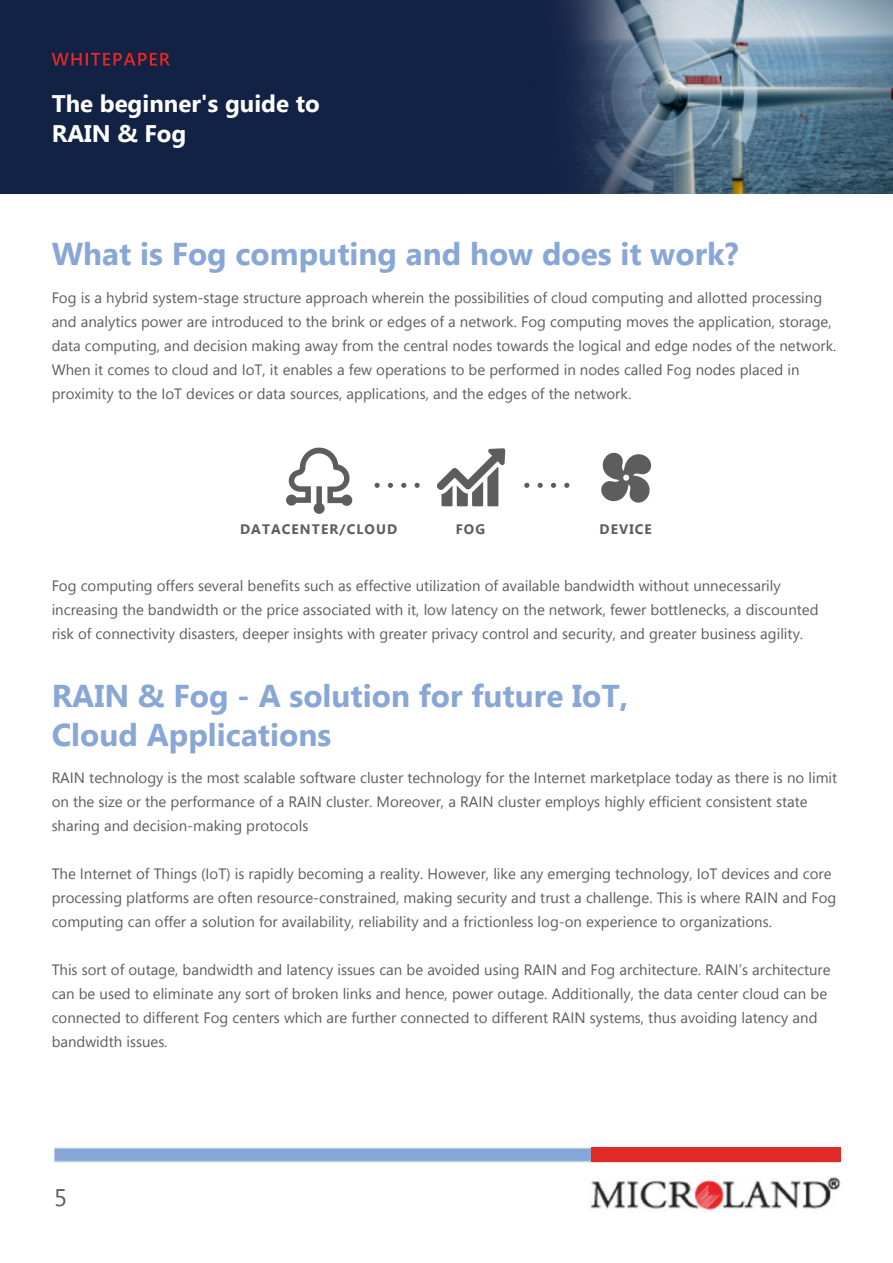
<style>
.page{position:relative;width:893px;height:1263px;background:#fff}
.page>*{position:absolute;margin:0;border:0;box-sizing:border-box;transform-origin:0 0}
.t1{font:700 31.5px/39px "Segoe UI";color:#88a6d6}
.t2{font:700 24px/30px "Segoe UI";color:#fff}
.t3{font:24px "Segoe UI";color:#5d5d5d}
.t4{font:15px/24px "Segoe UI";color:#5d5d5d}
.t5{font:700 13.8px "Segoe UI";letter-spacing:.08em;color:#5d5d5d}
</style>
<div class="page">
<img style="left:0;top:193px;width:893px;height:1019px">
<img style="left:0;top:0;width:893px;height:193px">
<svg style="left:286px;top:448px;width:66px;height:66px"></svg>
<svg style="left:436px;top:448px;width:69px;height:58px"></svg>
<svg style="left:601px;top:453px;width:50px;height:50px"></svg>
<svg style="left:375px;top:483px;width:5px;height:5px"></svg>
<svg style="left:388px;top:483px;width:5px;height:5px"></svg>
<svg style="left:401px;top:483px;width:5px;height:5px"></svg>
<svg style="left:415px;top:483px;width:5px;height:5px"></svg>
<svg style="left:524px;top:483px;width:5px;height:5px"></svg>
<svg style="left:538px;top:483px;width:5px;height:5px"></svg>
<svg style="left:551px;top:483px;width:5px;height:5px"></svg>
<svg style="left:564px;top:483px;width:5px;height:5px"></svg>
<div style="left:591px;top:1148px;width:250px;height:14px;background:#e02a26"></div>
<img style="left:52px;top:53px;width:118px;height:12px">
<h2 class="t2" style="left:52px;top:87px;width:270px">The beginner's guide to<br>RAIN &amp; Fog</h2>
<h1 class="t1" style="left:52px;top:232px;width:688px">What is Fog computing and how does it work?</h1>
<p class="t4" style="left:52px;top:286px;width:786px">Fog is a hybrid system-stage structure approach wherein the possibilities of cloud computing and allotted processing and analytics power are introduced to the brink or edges of a network. Fog computing moves the application, storage, data computing, and decision making away from the central nodes towards the logical and edge nodes of the network.<br>When it comes to cloud and IoT, it enables a few operations to be performed in nodes called Fog nodes placed in proximity to the IoT devices or data sources, applications, and the edges of the network.</p>
<p class="t5" style="left:240px;top:519px;width:159px">DATACENTER/CLOUD</p>
<p class="t5" style="left:456px;top:519px;width:31px">FOG</p>
<p class="t5" style="left:599px;top:519px;width:54px">DEVICE</p>
<p class="t4" style="left:52px;top:574px;width:768px">Fog computing offers several benefits such as effective utilization of available bandwidth without unnecessarily increasing the bandwidth or the price associated with it, low latency on the network, fewer bottlenecks, a discounted risk of connectivity disasters, deeper insights with greater privacy control and security, and greater business agility.</p>
<h1 class="t1" style="left:52px;top:674px;width:578px">RAIN &amp; Fog - A solution for future IoT,<br>Cloud Applications</h1>
<p class="t4" style="left:52px;top:766px;width:787px">RAIN technology is the most scalable software cluster technology for the Internet marketplace today as there is no limit on the size or the performance of a RAIN cluster. Moreover, a RAIN cluster employs highly efficient consistent state sharing and decision-making protocols</p>
<p class="t4" style="left:52px;top:862px;width:786px">The Internet of Things (IoT) is rapidly becoming a reality. However, like any emerging technology, IoT devices and core processing platforms are often resource-constrained, making security and trust a challenge. This is where RAIN and Fog computing can offer a solution for availability, reliability and a frictionless log-on experience to organizations.</p>
<p class="t4" style="left:52px;top:958px;width:780px">This sort of outage, bandwidth and latency issues can be avoided using RAIN and Fog architecture. RAIN’s architecture can be used to eliminate any sort of broken links and hence, power outage. Additionally, the data center cloud can be connected to different Fog centers which are further connected to different RAIN systems, thus avoiding latency and bandwidth issues.</p>
<h2 class="t3" style="left:54px;top:1181px;width:14px">5</h2>
</div>
